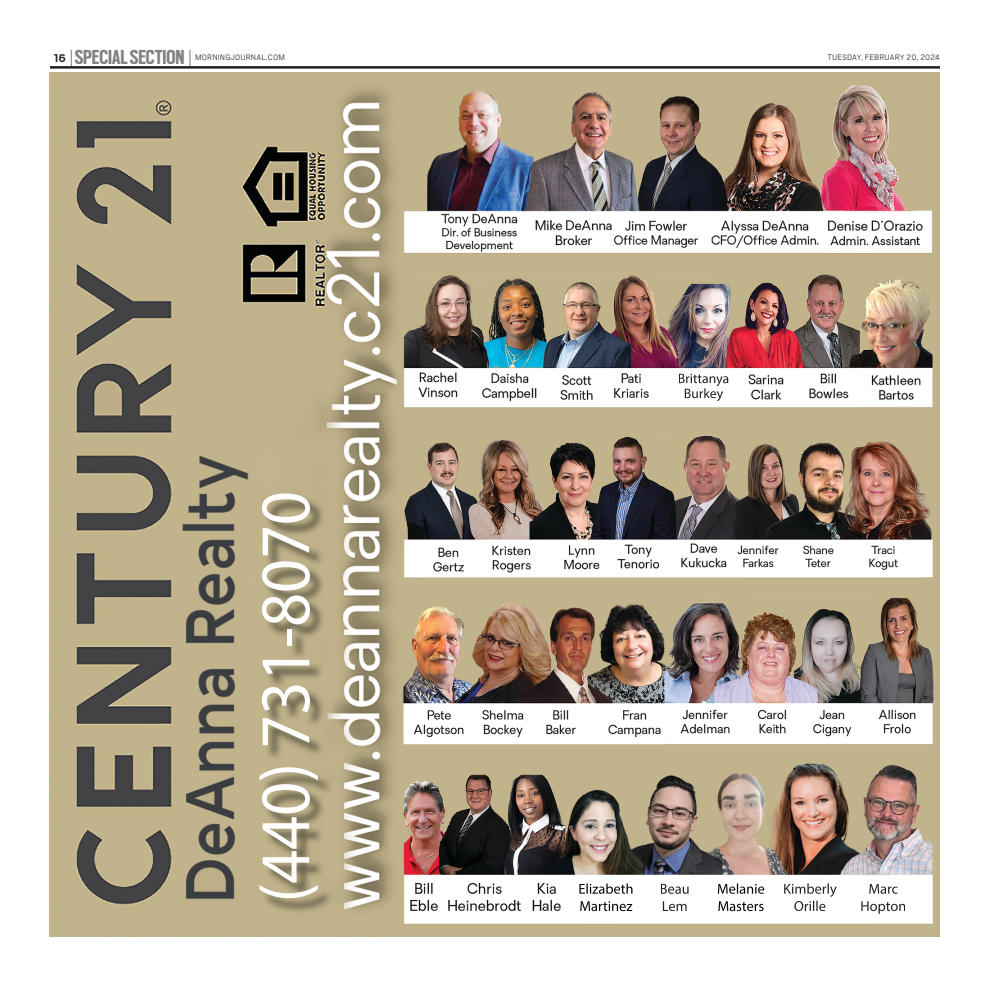
<style>
.page{position:relative;width:990px;height:990px;background:#fff}
.page>*{position:absolute;margin:0;border:0;box-sizing:border-box;transform-origin:0 0}
.t1{font:71.62px "Myriad Pro";color:#fff;scale:.92 1}
.t2{font:700 22.5px "Scout Cond";color:#808285}
.t3{font:12.5px "Cub Scout Bold OV AJKBOV";color:#231f20}
.t4{font:8.75px "Cub Scout Light OV AJKBOU";letter-spacing:.01em;color:#231f20}
.s1{font-family:"Cub Scout Light OV AJKBOU";font-weight:400;font-size:21.5px;color:#231f20}
</style>
<div class="page">
<img style="left:50px;top:72px;width:890px;height:864px">
<img style="left:579px;top:883px;width:53px;height:28px">
<svg style="left:661px;top:884px;width:28px;height:27px"></svg>
<img style="left:718px;top:883px;width:46px;height:28px">
<svg style="left:784px;top:883px;width:53px;height:28px"></svg>
<svg style="left:861px;top:884px;width:44px;height:30px"></svg>
<svg style="left:679px;top:374px;width:49px;height:12px"></svg>
<svg style="left:685px;top:388px;width:38px;height:13px"></svg>
<img style="left:262px;top:496px;width:71px;height:417px">
<hr style="left:50px;top:66px;width:890px;height:3px;background:#231f20">
<h2 class="t2" style="left:70px;top:50px;width:123px"><span class="s1">|</span> SPECIAL SECTION <span class="s1">|</span></h2>
<h3 class="t3" style="left:53px;top:54px;width:14px">16</h3>
<p class="t4" style="left:195px;top:55px;width:91px">MORNINGJOURNAL.COM</p>
<p class="t4" style="left:827px;top:55px;width:114px">TUESDAY, FEBRUARY 20, 2024</p>
<h1 class="t1" style="left:243px;top:902px;width:449px;rotate:-90deg">(440) 731-8070</h1>
</div>
